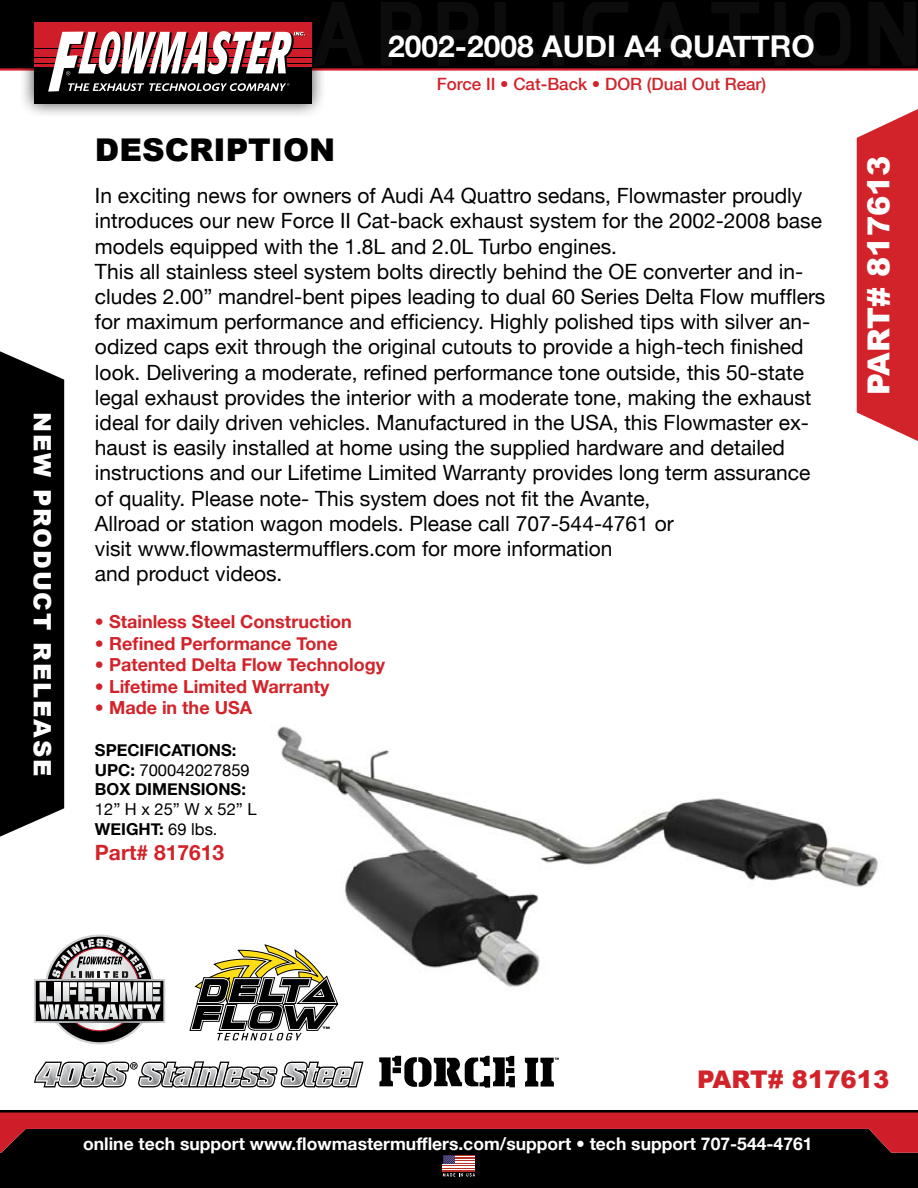
<style>
.page{position:relative;width:918px;height:1188px;background:#fff}
.page>*{position:absolute;margin:0;border:0;box-sizing:border-box;transform-origin:0 0}
.t1{font:900 31.35px "Arial";color:#000}
.t2{font:900 30.3px "Arial";color:#fff}
.t3{font:700 30px "Helvetica Neue";color:#fff}
.t4{font:900 24.3px "Arial";color:#d2232a}
.t5{font:900 24px "Arial";letter-spacing:.08em;color:#fff}
.t6{font:21px/25.2px "Helvetica Neue";color:#000}
.t7{font:700 21px "Helvetica Neue";color:#d2232a}
.t8{font:700 18px "Helvetica Neue";color:#d2232a}
.t9{font:700 17.55px "Helvetica Neue";color:#fff}
.t10{font:500 16.95px "Helvetica Neue";color:#d2232a}
.t11{font:700 16.5px/19.8px "Helvetica Neue";color:#000}
.t12{font:16.5px/19.8px "Helvetica Neue";color:#000}
.t13{font:3.3px "Coalition";color:#000}
.s1{font-weight:400}
.s2{font-weight:700}
</style>
<div class="page">
<img style="left:165px;top:726px;width:713px;height:337px">
<div style="left:0;top:1164px;width:918px;height:24px;background:#000"></div>
<hr style="left:0;top:1110px;width:918px;height:3px;background:#000">
<hr style="left:443px;top:1164px;width:32px;height:2px;background:#fff">
<hr style="left:443px;top:1166px;width:32px;height:1px;background:#b93027">
<hr style="left:443px;top:1167px;width:32px;height:1px;background:#fff">
<hr style="left:443px;top:1168px;width:32px;height:1px;background:#b93027">
<hr style="left:443px;top:1169px;width:32px;height:2px;background:#fff">
<hr style="left:443px;top:1171px;width:32px;height:1px;background:#b93027">
<svg style="left:0;top:1113px;width:918px;height:51px;background:#470b0e"></svg>
<svg style="left:443px;top:1173px;width:32px;height:4px"></svg>
<div style="left:0;top:0;width:918px;height:69px;background:#000"></div>
<hr style="left:0;top:68px;width:918px;height:3px;background:#d2232a">
<svg style="left:34px;top:1061px;width:329px;height:27px"></svg>
<svg style="left:34px;top:934px;width:131px;height:110px"></svg>
<svg style="left:189px;top:945px;width:149px;height:95px"></svg>
<svg style="left:379px;top:1056px;width:136px;height:32px"></svg>
<svg style="left:525px;top:1058px;width:34px;height:29px"></svg>
<svg style="left:327px;top:2px;width:589px;height:63px"></svg>
<div style="left:326px;top:39px;width:22px;height:8px;background:#0c0c0c"></div>
<div style="left:656px;top:39px;width:22px;height:8px;background:#0c0c0c"></div>
<div style="left:19px;top:7px;width:308px;height:112px;background:#000;opacity:.75"></div>
<div style="left:34px;top:67px;width:278px;height:37px;background:#000"></div>
<hr style="left:34px;top:57px;width:278px;height:1px;background:#000">
<hr style="left:34px;top:63px;width:278px;height:1px;background:#000">
<hr style="left:34px;top:48px;width:278px;height:2px;background:#000">
<hr style="left:34px;top:64px;width:278px;height:3px;background:#cf1e29">
<div style="left:34px;top:22px;width:278px;height:26px;background:#cf1e29"></div>
<div style="left:34px;top:58px;width:278px;height:5px;background:#cf1e29"></div>
<div style="left:34px;top:50px;width:278px;height:7px;background:#cf1e29"></div>
<svg style="left:48px;top:31px;width:257px;height:61px"></svg>
<div style="left:0;top:351px;width:64px;height:486px;background:#000"></div>
<svg style="left:857px;top:109px;width:61px;height:332px;background:#d5353c"></svg>
<p class="t5" style="left:60px;top:412px;width:366px;rotate:90deg">NEW PRODUCT RELEASE</p>
<h3 class="t3" style="left:388px;top:28px;width:428px">2002-2008 AUDI A4 QUATTRO</h3>
<h1 class="t1" style="left:95px;top:127px;width:242px">DESCRIPTION</h1>
<p class="t10" style="left:437px;top:74px;width:331px">Force II • Cat-Back • DOR (Dual Out Rear)</p>
<p class="t6" style="left:95px;top:183px;width:732px">In exciting news for owners of Audi A4 Quattro sedans, Flowmaster proudly introduces our new Force II Cat-back exhaust system for the 2002-2008 base models equipped with the 1.8L and 2.0L Turbo engines.<br>This all stainless steel system bolts directly behind the OE converter and in&shy;cludes 2.00” mandrel-bent pipes leading to dual 60 Series Delta Flow mufflers for maximum performance and efficiency. Highly polished tips with silver an&shy;odized caps exit through the original cutouts to provide a high-tech finished look. Delivering a moderate, refined performance tone outside, this 50-state legal exhaust provides the interior with a moderate tone, making the exhaust ideal for daily driven vehicles. Manufactured in the USA, this Flowmaster ex&shy;haust is easily installed at home using the supplied hardware and detailed instructions and our Lifetime Limited Warranty provides long term assurance of quality. Please note- This system does not fit the Avante,<br>Allroad or station wagon models. Please call 707-544-4761 or<br>visit www.flowmastermufflers.com for more information<br>and product videos.</p>
<p class="t8" style="left:95px;top:610px;width:259px">• Stainless Steel Construction</p>
<p class="t8" style="left:95px;top:632px;width:244px">• Refined Performance Tone</p>
<p class="t8" style="left:95px;top:654px;width:292px">• Patented Delta Flow Technology</p>
<p class="t8" style="left:95px;top:675px;width:236px">• Lifetime Limited Warranty</p>
<p class="t8" style="left:95px;top:697px;width:159px">• Made in the USA</p>
<p class="t11" style="left:95px;top:740px;width:156px">SPECIFICATIONS:<br>UPC: <span class="s1">700042027859<br></span>BOX DIMENSIONS:</p>
<p class="t12" style="left:95px;top:799px;width:163px">12” H x 25” W x 52” L<br><span class="s2">WEIGHT:</span> 69 lbs.</p>
<p class="t7" style="left:95px;top:840px;width:131px">Part# 817613</p>
<h2 class="t2" style="left:857px;top:395px;width:241px;rotate:-90deg">PART# 817613</h2>
<p class="t13" style="left:323px;top:1026px;width:8px">tm</p>
<p class="t4" style="left:697px;top:1061px;width:19px">PART</p>
<p class="t4" style="left:768px;top:1061px;width:123px"># 817613</p>
<p class="t9" style="left:83px;top:1133px;width:731px">online tech support www.flowmastermufflers.com/support • tech support 707-544-4761</p>
</div>
